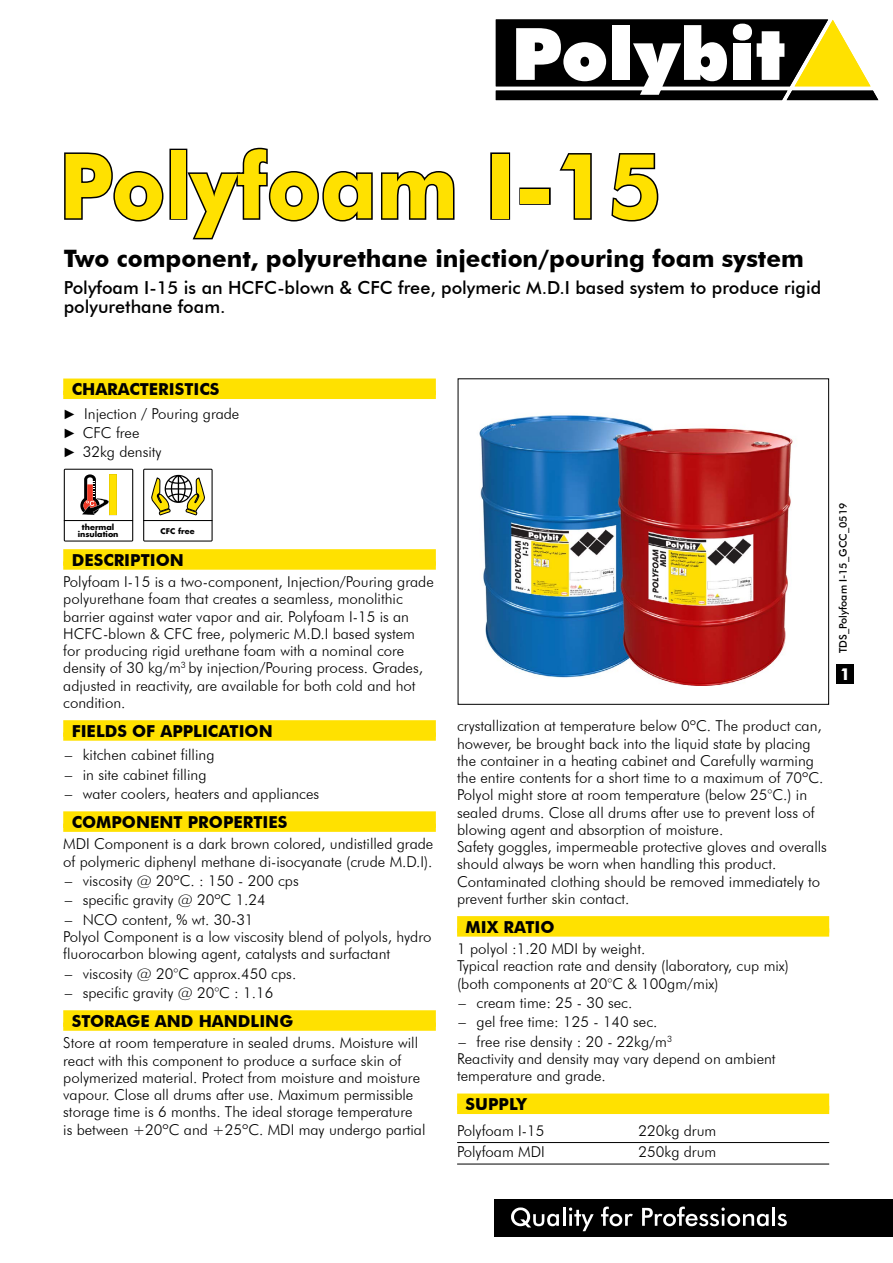
<style>
.page{position:relative;width:893px;height:1263px;background:#fff}
.page>*{position:absolute;margin:0;border:0;box-sizing:border-box;transform-origin:0 0}
.t1{font:700 90px "Futura BT";color:#ffe100;scale:.95 1}
.t2{font:700 24px "Futura BT";color:#000}
.t3{font:500 18px/19.5px "Futura BT";color:#000}
.t4{font:700 16.5px "Futura BT";color:#000}
.t5{font:700 16.5px "Futura BT";color:#fff}
.t6{font:300 15px/17.2px "Futura BT";color:#000}
.t7{font:500 10.5px "Futura BT";color:#000}
.t8{font:700 7.65px/7.5px "Futura";color:#000;text-align:center;scale:1.04 1}
.s1{font-family:"Arial Narrow";font-weight:400;font-size:13.5px}
</style>
<div class="page">
<svg style="left:496px;top:19px;width:382px;height:81px"></svg>
<div style="left:612px;top:25px;width:18px;height:55px;background:#fff"></div>
<div style="left:837px;top:664px;width:17px;height:20px;background:#000"></div>
<div style="left:495px;top:1199px;width:398px;height:37px;background:#000"></div>
<svg style="left:511px;top:1207px;width:83px;height:24px"></svg>
<svg style="left:601px;top:1206px;width:32px;height:20px"></svg>
<svg style="left:642px;top:1206px;width:127px;height:20px"></svg>
<hr style="left:772px;top:1207px;width:3px;height:19px;background:#fff">
<svg style="left:777px;top:1214px;width:10px;height:12px"></svg>
<div style="left:63px;top:378px;width:373px;height:17px;background:#ffe100"></div>
<div style="left:63px;top:391px;width:373px;height:8px;background:#ffe100"></div>
<div style="left:63px;top:549px;width:373px;height:17px;background:#ffe100"></div>
<div style="left:63px;top:561px;width:373px;height:9px;background:#ffe100"></div>
<div style="left:63px;top:720px;width:373px;height:17px;background:#ffe100"></div>
<div style="left:63px;top:732px;width:373px;height:9px;background:#ffe100"></div>
<div style="left:63px;top:811px;width:373px;height:17px;background:#ffe100"></div>
<div style="left:63px;top:824px;width:373px;height:8px;background:#ffe100"></div>
<div style="left:63px;top:1010px;width:373px;height:17px;background:#ffe100"></div>
<div style="left:63px;top:1022px;width:373px;height:9px;background:#ffe100"></div>
<div style="left:457px;top:916px;width:372px;height:17px;background:#ffe100"></div>
<div style="left:457px;top:928px;width:372px;height:9px;background:#ffe100"></div>
<div style="left:457px;top:1093px;width:372px;height:17px;background:#ffe100"></div>
<div style="left:457px;top:1106px;width:372px;height:8px;background:#ffe100"></div>
<hr style="left:457px;top:1142px;width:372px;height:1px;background:#000">
<hr style="left:457px;top:1164px;width:372px;height:1px;background:#000">
<div style="left:458px;top:378px;width:371px;height:327px;border:1px solid #000"></div>
<svg style="left:64px;top:152px;width:100px;height:70px"></svg>
<div style="left:169px;top:149px;width:18px;height:71px;border:3px solid #000"></div>
<svg style="left:185px;top:147px;width:270px;height:93px"></svg>
<div style="left:490px;top:152px;width:20px;height:68px;border:3px solid #000"></div>
<div style="left:519px;top:187px;width:32px;height:18px;border:3px solid #000"></div>
<svg style="left:559px;top:153px;width:33px;height:67px"></svg>
<svg style="left:611px;top:153px;width:48px;height:69px"></svg>
<img style="left:479px;top:415px;width:314px;height:271px">
<svg style="left:143px;top:469px;width:70px;height:72px"></svg>
<svg style="left:64px;top:469px;width:69px;height:72px"></svg>
<h1 class="t1" style="left:59px;top:132px;width:635px">Polyfoam I -15</h1>
<h2 class="t2" style="left:64px;top:243px;width:742px">Two component, polyurethane injection/pouring foam system</h2>
<p class="t3" style="left:64px;top:278px;width:759px">Polyfoam I-15 is an HCFC-blown &amp; CFC free, polymeric M.D.I based system to produce rigid polyurethane foam.</p>
<p class="t4" style="left:72px;top:379px;width:139px">Characteristics</p>
<p class="t6" style="left:65px;top:403px;width:176px;line-height:19.4px"><span class="s1">►</span> Injection / Pouring grade <span class="s1">►</span> CFC free<br><span class="s1">►</span> 32kg density</p>
<p class="t8" style="left:78px;top:523px;width:41px">thermal insulation</p>
<p class="t8" style="left:161px;top:527px;width:34px">CFC free</p>
<p class="t4" style="left:72px;top:550px;width:114px">DESCRI PTION</p>
<p class="t6" style="left:63px;top:573px;width:372px">Polyfoam I-15 is a two-component, Injection/Pouring grade polyurethane foam that creates a seamless, monolithic barrier against water vapor and air. Polyfoam I-15 is an HCFC-blown &amp; CFC free, polymeric M.D.I based system for producing rigid urethane foam with a nominal core density of 30 kg/m<sup>3</sup> by injection/Pouring process. Grades, adjusted in reactivity, are available for both cold and hot condition.</p>
<p class="t4" style="left:72px;top:721px;width:203px">FIELDS OF APPLICATION</p>
<p class="t6" style="left:65px;top:746px;width:151px">– kitchen cabinet filling</p>
<p class="t6" style="left:65px;top:766px;width:143px">– in site cabinet filling</p>
<p class="t6" style="left:65px;top:785px;width:256px">– water coolers, heaters and appliances</p>
<p class="t4" style="left:72px;top:812px;width:53px">Compon</p>
<p class="t4" style="left:150px;top:812px;width:137px">ent Properties</p>
<p class="t6" style="left:63px;top:835px;width:372px">MDI Component is a dark brown colored, undistilled grade of polymeric diphenyl methane di-isocyanate (crude M.D.I).</p>
<p class="t6" style="left:65px;top:872px;width:235px">– viscosity @ 20ºC. : 150 - 200 cps</p>
<p class="t6" style="left:65px;top:891px;width:203px">– specific gravity @ 20ºC 1.24</p>
<p class="t6" style="left:63px;top:911px;width:370px">– NCO content, % wt. 30-31<br>Polyol Component is a low viscosity blend of polyols, hydro fluorocarbon blowing agent, catalysts and surfactant</p>
<p class="t6" style="left:65px;top:964px;width:233px">– viscosity @ 20°C approx.450 cps.</p>
<p class="t6" style="left:65px;top:984px;width:210px">– specific gravity @ 20°C : 1.16</p>
<p class="t4" style="left:72px;top:1011px;width:165px">Sto rage and Handl</p>
<p class="t4" style="left:259px;top:1011px;width:35px">ing</p>
<p class="t6" style="left:63px;top:1034px;width:364px">Store at room temperature in sealed drums. Moisture will react with this component to produce a surface skin of polymerized material. Protect from moisture and moisture vapour. Close all drums after use. Maximum permissible storage time is 6 months. The ideal storage temperature is between +20ºC and +25ºC. MDI may undergo partial</p>
<p class="t7" style="left:837px;top:653px;width:152px;rotate:-90deg">TDS_Polyfoam I-15_GCC_0519</p>
<p class="t5" style="left:840px;top:664px;width:12px">1</p>
<p class="t6" style="left:457px;top:717px;width:371px">crystallization at temperature below 0ºC. The product can, however, be brought back into the liquid state by placing the container in a heating cabinet and Carefully warming the entire contents for a short time to a maximum of 70ºC.<br>Polyol might store at room temperature (below 25°C.) in sealed drums. Close all drums after use to prevent loss of blowing agent and absorption of moisture.<br>Safety goggles, impermeable protective gloves and overalls should always be worn when handling this product.<br>Contaminated clothing should be removed immediately to prevent further skin contact.</p>
<p class="t4" style="left:466px;top:917px;width:87px">Mix ratio</p>
<p class="t6" style="left:457px;top:940px;width:333px">1 polyol :1.20 MDI by weight.<br>Typical reaction rate and density (laboratory, cup mix) (both components at 20°C &amp; 100gm/mix)</p>
<p class="t6" style="left:459px;top:994px;width:175px">– cream time: 25 - 30 sec.</p>
<p class="t6" style="left:459px;top:1013px;width:200px">– gel free time: 125 - 140 sec.</p>
<p class="t6" style="left:457px;top:1033px;width:320px">– free rise density : 20 - 22kg/m<sup>3<br></sup>Reactivity and density may vary depend on ambient temperature and grade.</p>
<p class="t4" style="left:466px;top:1094px;width:63px">supply</p>
<p class="t6" style="left:457px;top:1122px;width:89px">Polyfoam I-15</p>
<p class="t6" style="left:639px;top:1122px;width:79px">220kg drum</p>
<p class="t6" style="left:457px;top:1143px;width:89px">Polyfoam MDI</p>
<p class="t6" style="left:639px;top:1143px;width:79px">250kg drum</p>
</div>
